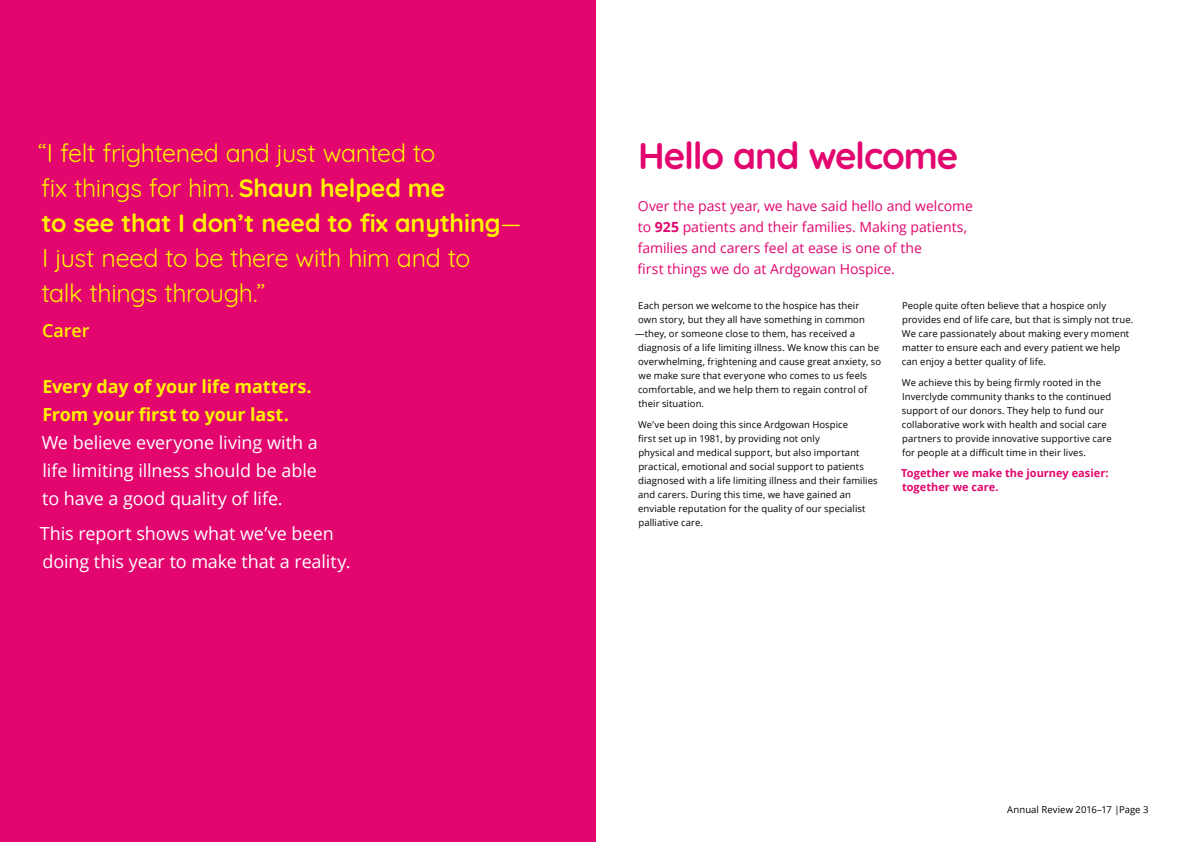
<style>
.page{position:relative;width:1191px;height:842px;background:#fff}
.page>*{position:absolute;margin:0;border:0;box-sizing:border-box;transform-origin:0 0}
.t1{font:700 37px "Quicksand";letter-spacing:-.03em;color:#e2066e}
.t2{font:25px/35px "Quicksand";letter-spacing:-.01em;color:#fff200}
.t3{font:18px/28px "Open Sans";letter-spacing:-.005em;color:#fff;text-align:justify}
.t4{font:700 18px/28px "Open Sans";letter-spacing:-.005em;color:#fff200}
.t5{font:600 18px "Open Sans";letter-spacing:-.005em;color:#fff200}
.t6{font:14px/21px "Open Sans";letter-spacing:-.005em;color:#e2066e}
.t7{font:700 11px/14px "Open Sans";color:#e2066e}
.t8{font:9.5px/14px "Open Sans";letter-spacing:.01em;color:#000}
.s1{font-weight:700}
</style>
<div class="page">
<div style="left:0;top:0;width:595px;height:842px;background:#e2066e"></div>
<h2 class="t2" style="left:38px;top:133px;width:485px">“I felt frightened and just wanted to<br>fix things for him. <span class="s1">Shaun helped me<br>to see that I don’t need to fix anything</span>— I just need to be there with him and to<br>talk things through.”</h2>
<h3 class="t5" style="left:42px;top:318px;width:49px">Carer</h3>
<h3 class="t4" style="left:42px;top:372px;width:271px">Every day of your life matters.<br>From your first to your last.</h3>
<h3 class="t3" style="left:42px;top:428px;width:278px">We believe everyone living with a life limiting illness should be able to have a good quality of life.</h3>
<h3 class="t3" style="left:40px;top:519px;width:312px">This report shows what we’ve been doing this year to make that a reality.</h3>
<h1 class="t1" style="left:638px;top:125px;width:322px">Hello and welcome</h1>
<h3 class="t6" style="left:637px;top:195px;width:337px">Over the past year, we have said hello and welcome to <span class="s1">925</span> patients and their families. Making patients, families and carers feel at ease is one of the<br>first things we do at Ardgowan Hospice.</h3>
<p class="t8" style="left:638px;top:298px;width:222px">Each person we welcome to the hospice has their</p>
<p class="t8" style="left:638px;top:312px;width:228px">own story, but they all have something in common</p>
<p class="t8" style="left:635px;top:326px;width:222px">—they, or someone close to them, has received a</p>
<p class="t8" style="left:638px;top:340px;width:242px">diagnosis of a life limiting illness. We know this can be</p>
<p class="t8" style="left:638px;top:354px;width:245px">overwhelming, frightening and cause great anxiety, so</p>
<p class="t8" style="left:638px;top:368px;width:230px">we make sure that everyone who comes to us feels</p>
<p class="t8" style="left:638px;top:382px;width:231px">comfortable, and we help them to regain control of</p>
<p class="t8" style="left:638px;top:396px;width:67px">their situation.</p>
<p class="t8" style="left:638px;top:417px;width:241px">We’ve been doing this since Ardgowan Hospice<br>first set up in 1981, by providing not only<br>physical and medical support, but also important practical, emotional and social support to patients diagnosed with a life limiting illness and their families and carers. During this time, we have gained an enviable reputation for the quality of our specialist palliative care.</p>
<p class="t8" style="left:902px;top:298px;width:233px">People quite often believe that a hospice only provides end of life care, but that is simply not true.<br>We care passionately about making every moment matter to ensure each and every patient we help can enjoy a better quality of life.</p>
<p class="t8" style="left:902px;top:375px;width:211px">We achieve this by being firmly rooted in the Inverclyde community thanks to the continued support of our donors. They help to fund our collaborative work with health and social care partners to provide innovative supportive care for people at a difficult time in their lives.</p>
<p class="t7" style="left:901px;top:466px;width:209px">Together we make the journey easier: together we care.</p>
<p class="t8" style="left:1007px;top:802px;width:143px">Annual Review 2016–17 |Page 3</p>
</div>
